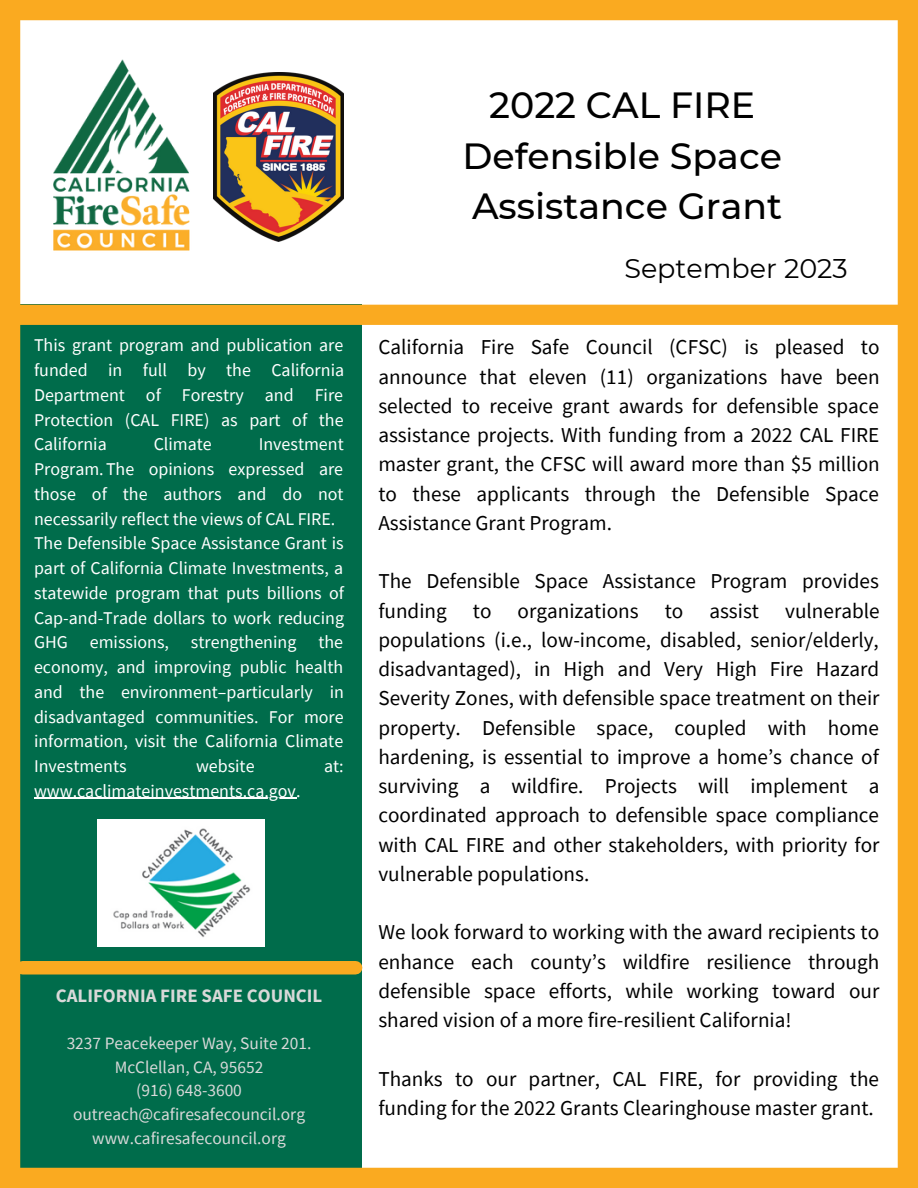
<style>
.page{position:relative;width:918px;height:1188px;background:#fff}
.page>*{position:absolute;margin:0;border:0;box-sizing:border-box;transform-origin:0 0}
.t1{font:500 36.3px "Montserrat";color:#000}
.t2{font:27px "Montserrat";color:#000}
.t3{font:21.15px/29.2px "Source Sans Pro";color:#000;text-align:justify}
.t4{font:700 18.9px "Source Sans Pro";color:#d9d9d9}
.t5{font:18px/24.8px "Source Sans Pro";color:#fff;text-align:justify}
.t6{font:17.4px "Source Sans Pro";color:#d9d9d9}
</style>
<div class="page">
<div style="left:898px;top:0;width:20px;height:1188px;background:#faaa20"></div>
<div style="left:20px;top:0;width:878px;height:20px;background:#faaa20"></div>
<div style="left:0;top:305px;width:362px;height:883px;background:#006c4b"></div>
<div style="left:8px;top:305px;width:900px;height:20px;background:#faaa20"></div>
<div style="left:10px;top:1168px;width:900px;height:20px;background:#faaa20"></div>
<div style="left:0;top:0;width:20px;height:1188px;background:#faaa20"></div>
<div style="left:23px;top:961px;width:333px;height:14px;background:#faaa20"></div>
<img style="left:213px;top:72px;width:131px;height:170px">
<img style="left:53px;top:59px;width:137px;height:192px">
<img style="left:98px;top:819px;width:166px;height:127px">
<hr style="left:34px;top:798px;width:262px;height:1px;background:#fff">
<p class="t5" style="left:34px;top:333px;width:312px">This grant program and publication are funded in full by the California Department of Forestry and Fire Protection (CAL FIRE) as part of the California</p>
<p class="t5" style="left:154px;top:432px;width:60px">Climate</p>
<p class="t5" style="left:34px;top:432px;width:311px;text-indent:225px">Investment Program.The opinions expressed are those of the authors and do not necessarily reflect the views of CAL FIRE.</p>
<p class="t5" style="left:34px;top:531px;width:312px">The Defensible Space Assistance Grant is part of California Climate Investments, a statewide program that puts billions of Cap-and-Trade dollars to work reducing GHG emissions, strengthening the economy, and improving public health and the environment–particularly in disadvantaged communities. For more information, visit the California Climate Investments</p>
<p class="t5" style="left:196px;top:753px;width:60px">website</p>
<p class="t5" style="left:324px;top:753px;width:21px">at:</p>
<p class="t5" style="left:34px;top:778px;width:268px">www.caclimateinvestments.ca.gov.</p>
<p class="t4" style="left:56px;top:983px;width:268px">CALIFORNIA FIRE SAFE COUNCIL</p>
<p class="t6" style="left:67px;top:1032px;width:246px">3237 Peacekeeper Way, Suite 201.</p>
<p class="t6" style="left:115px;top:1056px;width:150px">McClellan, CA, 95652</p>
<p class="t6" style="left:136px;top:1079px;width:107px">(916) 648-3600</p>
<p class="t6" style="left:73px;top:1103px;width:233px">outreach@cafiresafecouncil.org</p>
<p class="t6" style="left:92px;top:1126px;width:195px">www.cafiresafecouncil.org</p>
<p class="t1" style="left:489px;top:83px;width:268px">2022 CAL FIRE</p>
<p class="t1" style="left:463px;top:134px;width:321px">Defensible Space</p>
<p class="t1" style="left:472px;top:184px;width:312px">Assistance Grant</p>
<p class="t2" style="left:624px;top:252px;width:225px">September 2023</p>
<p class="t3" style="left:378px;top:332px;width:503px">California Fire Safe Council (CFSC) is pleased to announce that eleven (11) organizations have been selected to receive grant awards for defensible space assistance projects. With funding from a 2022 CAL FIRE master grant, the CFSC will award more than $5 million to these applicants through the Defensible Space Assistance Grant Program.</p>
<p class="t3" style="left:378px;top:566px;width:503px">The Defensible Space Assistance Program provides funding to organizations to assist vulnerable populations (i.e., low-income, disabled, senior/elderly, disadvantaged), in High and Very High Fire Hazard Severity Zones, with defensible space treatment on their property. Defensible space, coupled with home hardening, is essential to improve a home’s chance of surviving a wildfire. Projects will implement a coordinated approach to defensible space compliance with CAL FIRE and other stakeholders, with priority for vulnerable populations.</p>
<p class="t3" style="left:378px;top:917px;width:503px">We look forward to working with the award recipients to enhance each county’s wildfire resilience through defensible space efforts, while working toward our shared vision of a more fire-resilient California!</p>
<p class="t3" style="left:378px;top:1063px;width:502px">Thanks to our partner, CAL FIRE, for providing the funding for the 2022 Grants Clearinghouse master grant.</p>
</div>
